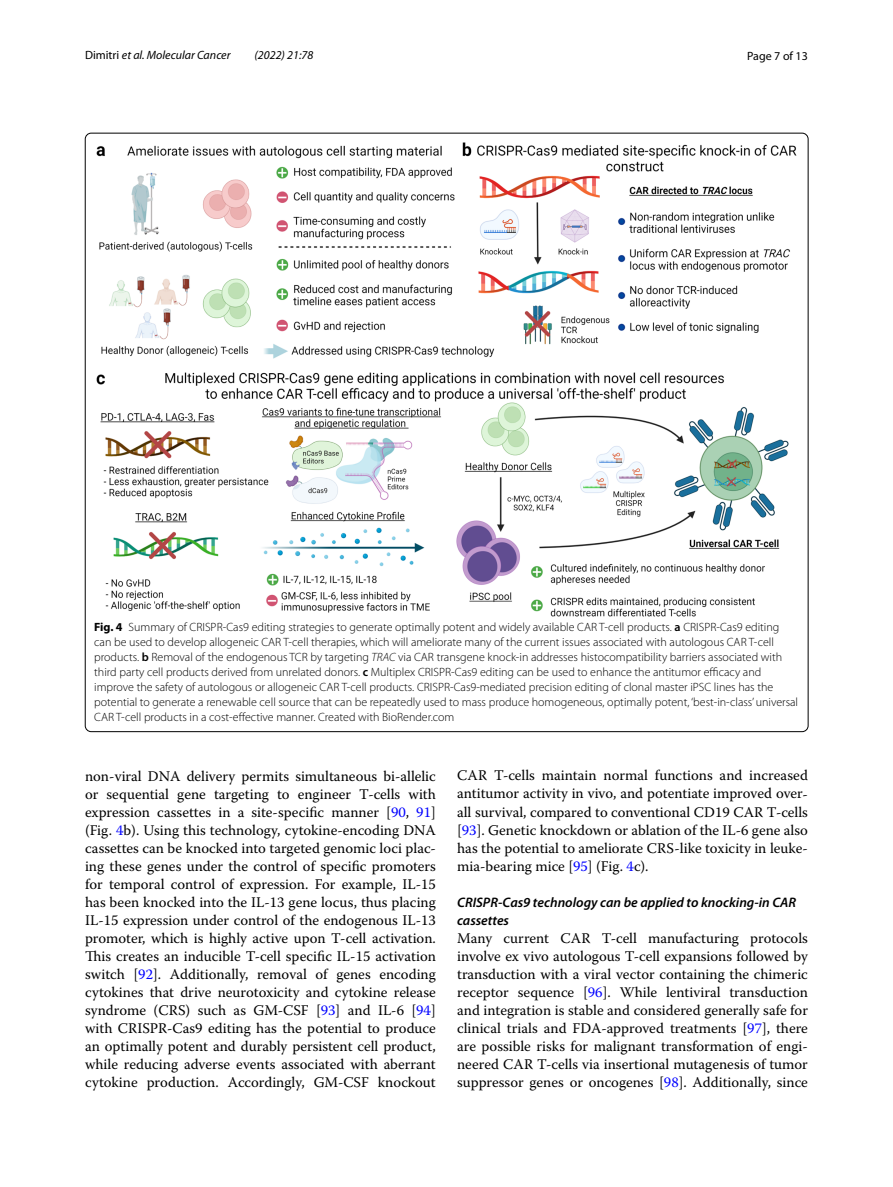
<style>
.page{position:relative;width:893px;height:1187px;background:#fff}
.page>*{position:absolute;margin:0;border:0;box-sizing:border-box;transform-origin:0 0}
.t1{font:14.7px/18px "Warnock Pro";color:#000;text-align:justify}
.t2{font:italic 600 13.8px/18px "Myriad Pro";color:#000}
.t3{font:300 12px/15px "Myriad Pro";color:#000}
.t4{font:italic 12px "Myriad Pro";color:#000}
.t5{font:12px "Myriad Pro";color:#000}
.s1{font-style:normal}
.s2{font-weight:700}
.s3{font-weight:600}
.s4{font-style:italic}
.s5{color:#00f}
</style>
<div class="page">
<img style="left:96px;top:142px;width:701px;height:474px">
<p class="t4" style="left:85px;top:48px;width:147px"><span class="s1">Dimitri</span> et al. Molecular Cancer</p>
<p class="t4" style="left:255px;top:48px;width:60px">(2022) 21:78</p>
<p class="t5" style="left:747px;top:48px;width:62px">Page 7 of 13</p>
<p class="t3" style="left:94px;top:620px;width:705px"><span class="s2">Fig. 4</span> Summary of CRISPR-Cas9 editing strategies to generate optimally potent and widely available CAR T-cell products. <span class="s3">a</span> CRISPR-Cas9 editing can be used to develop allogeneic CAR T-cell therapies, which will ameliorate many of the current issues associated with autologous CAR T-cell products. <span class="s3">b</span> Removal of the endogenous TCR by targeting <span class="s4">TRAC</span> via CAR transgene knock-in addresses histocompatibility barriers associated with third party cell products derived from unrelated donors. <span class="s3">c</span> Multiplex CRISPR-Cas9 editing can be used to enhance the antitumor efficacy and improve the safety of autologous or allogeneic CAR T-cell products. CRISPR-Cas9-mediated precision editing of clonal master iPSC lines has the potential to generate a renewable cell source that can be repeatedly used to mass produce homogeneous, optimally potent, ‘best-in-class’ universal CAR T-cell products in a cost-effective manner. Created with BioRender.com</p>
<p class="t1" style="left:85px;top:766px;width:352px">non-viral DNA delivery permits simultaneous bi-allelic or sequential gene targeting to engineer T-cells with expression cassettes in a site-specific manner [<span class="s5">90</span>, <span class="s5">91</span>] (Fig. <span class="s5">4</span>b). Using this technology, cytokine-encoding DNA cassettes can be knocked into targeted genomic loci plac&shy;ing these genes under the control of specific promoters for temporal control of expression. For example, IL-15 has been knocked into the IL-13 gene locus, thus placing IL-15 expression under control of the endogenous IL-13 promoter, which is highly active upon T-cell activation.<br>This creates an inducible T-cell specific IL-15 activation switch [<span class="s5">92</span>]. Additionally, removal of genes encoding cytokines that drive neurotoxicity and cytokine release syndrome (CRS) such as GM-CSF [<span class="s5">93</span>] and IL-6 [<span class="s5">94</span>] with CRISPR-Cas9 editing has the potential to produce an optimally potent and durably persistent cell product, while reducing adverse events associated with aberrant cytokine production. Accordingly, GM-CSF knockout</p>
<p class="t1" style="left:457px;top:766px;width:352px">CAR T-cells maintain normal functions and increased antitumor activity in vivo, and potentiate improved over&shy;all survival, compared to conventional CD19 CAR T-cells [<span class="s5">93</span>]. Genetic knockdown or ablation of the IL-6 gene also has the potential to ameliorate CRS-like toxicity in leuke&shy;mia-bearing mice [<span class="s5">95</span>] (Fig. <span class="s5">4</span>c).</p>
<p class="t2" style="left:457px;top:892px;width:341px">CRISPR‑Cas9 technology can be applied to knocking‑in CAR cassettes</p>
<p class="t1" style="left:457px;top:928px;width:352px">Many current CAR T-cell manufacturing protocols involve ex vivo autologous T-cell expansions followed by transduction with a viral vector containing the chimeric receptor sequence [<span class="s5">96</span>]. While lentiviral transduction and integration is stable and considered generally safe for clinical trials and FDA-approved treatments [<span class="s5">97</span>], there are possible risks for malignant transformation of engi&shy;neered CAR T-cells via insertional mutagenesis of tumor suppressor genes or oncogenes [<span class="s5">98</span>]. Additionally, since</p>
</div>
